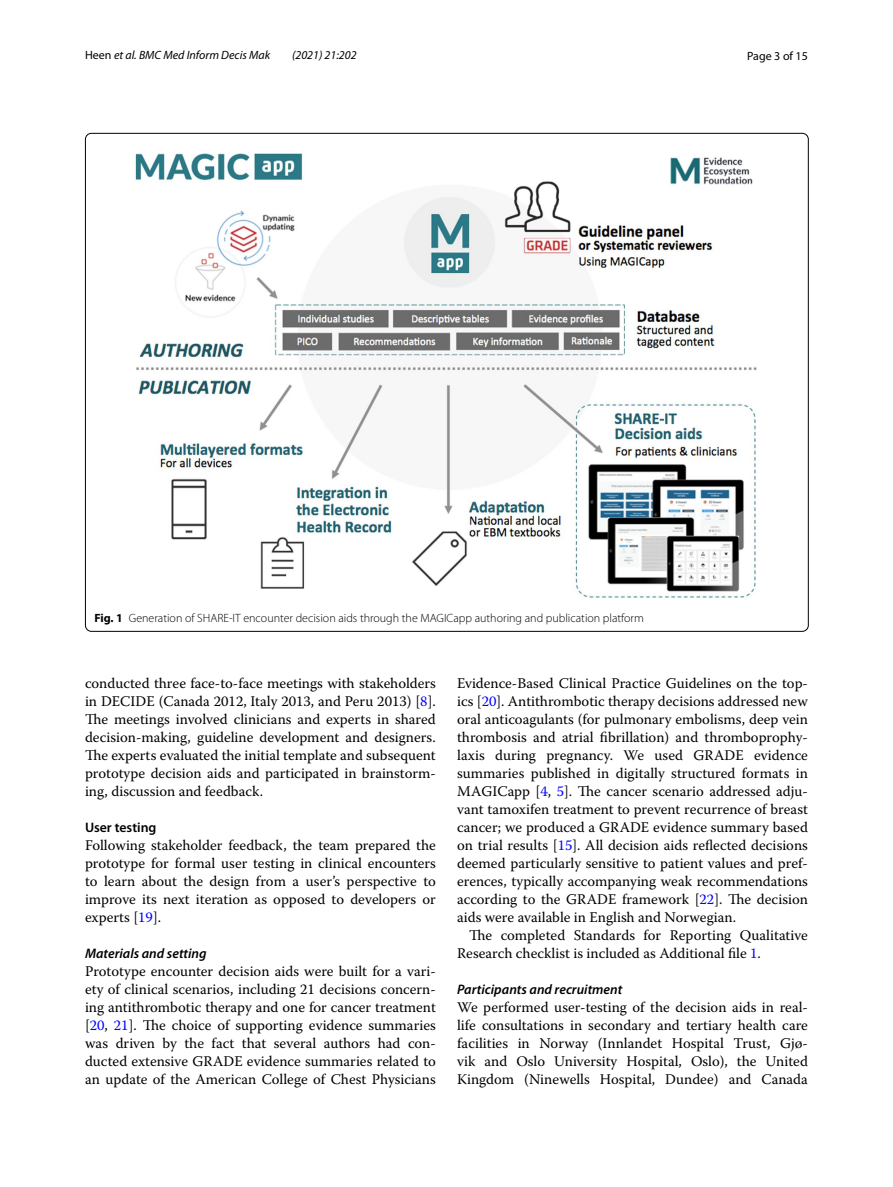
<style>
.page{position:relative;width:893px;height:1187px;background:#fff}
.page>*{position:absolute;margin:0;border:0;box-sizing:border-box;transform-origin:0 0}
.t1{font:14.7px/18px "Warnock Pro";color:#000;text-align:justify}
.t2{font:italic 600 13.8px "Myriad Pro";color:#000}
.t3{font:600 13.8px "Myriad Pro";color:#000}
.t4{font:300 12px "Myriad Pro";color:#000}
.t5{font:italic 12px "Myriad Pro";color:#000}
.t6{font:12px "Myriad Pro";color:#000}
.s1{font-style:normal}
.s2{font-weight:700}
.s3{color:#00f}
</style>
<div class="page">
<img style="left:135px;top:153px;width:622px;height:445px">
<p class="t5" style="left:85px;top:48px;width:187px"><span class="s1">Heen</span> et al. BMC Med Inform Decis Mak</p>
<p class="t5" style="left:292px;top:48px;width:66px">(2021) 21:202</p>
<p class="t6" style="left:747px;top:48px;width:62px">Page 3 of 15</p>
<p class="t4" style="left:94px;top:611px;width:551px"><span class="s2">Fig. 1</span> Generation of SHARE-IT encounter decision aids through the MAGICapp authoring and publication platform</p>
<p class="t1" style="left:85px;top:674px;width:352px">conducted three face-to-face meetings with stakeholders in DECIDE (Canada 2012, Italy 2013, and Peru 2013) [<span class="s3">8</span>].<br>The meetings involved clinicians and experts in shared decision-making, guideline development and designers.<br>The experts evaluated the initial template and subsequent prototype decision aids and participated in brainstorm&shy;ing, discussion and feedback.</p>
<p class="t3" style="left:85px;top:818px;width:73px">User testing</p>
<p class="t1" style="left:85px;top:836px;width:352px">Following stakeholder feedback, the team prepared the prototype for formal user testing in clinical encounters to learn about the design from a user’s perspective to improve its next iteration as opposed to developers or experts [<span class="s3">19</span>].</p>
<p class="t2" style="left:85px;top:944px;width:123px">Materials and setting</p>
<p class="t1" style="left:85px;top:962px;width:352px">Prototype encounter decision aids were built for a vari&shy;ety of clinical scenarios, including 21 decisions concern&shy;ing antithrombotic therapy and one for cancer treatment [<span class="s3">20</span>, <span class="s3">21</span>]. The choice of supporting evidence summaries was driven by the fact that several authors had con&shy;ducted extensive GRADE evidence summaries related to an update of the American College of Chest Physicians</p>
<p class="t1" style="left:457px;top:674px;width:352px">Evidence-Based Clinical Practice Guidelines on the top&shy;ics [<span class="s3">20</span>]. Antithrombotic therapy decisions addressed new oral anticoagulants (for pulmonary embolisms, deep vein thrombosis and atrial fibrillation) and thromboprophy&shy;laxis during pregnancy. We used GRADE evidence summaries published in digitally structured formats in MAGICapp [<span class="s3">4</span>, <span class="s3">5</span>]. The cancer scenario addressed adju&shy;vant tamoxifen treatment to prevent recurrence of breast cancer; we produced a GRADE evidence summary based on trial results [<span class="s3">15</span>]. All decision aids reflected decisions deemed particularly sensitive to patient values and pref&shy;erences, typically accompanying weak recommendations according to the GRADE framework [<span class="s3">22</span>]. The decision aids were available in English and Norwegian.</p>
<p class="t1" style="left:457px;top:926px;width:352px;text-indent:12px">The completed Standards for Reporting Qualitative<br>Research checklist is included as Additional file <span class="s3">1</span>.</p>
<p class="t2" style="left:457px;top:980px;width:167px">Participants and recruitment</p>
<p class="t1" style="left:457px;top:998px;width:352px">We performed user-testing of the decision aids in real&shy;life consultations in secondary and tertiary health care facilities in Norway (Innlandet Hospital Trust, Gjø&shy;vik and Oslo University Hospital, Oslo), the United Kingdom (Ninewells Hospital, Dundee) and Canada</p>
</div>
